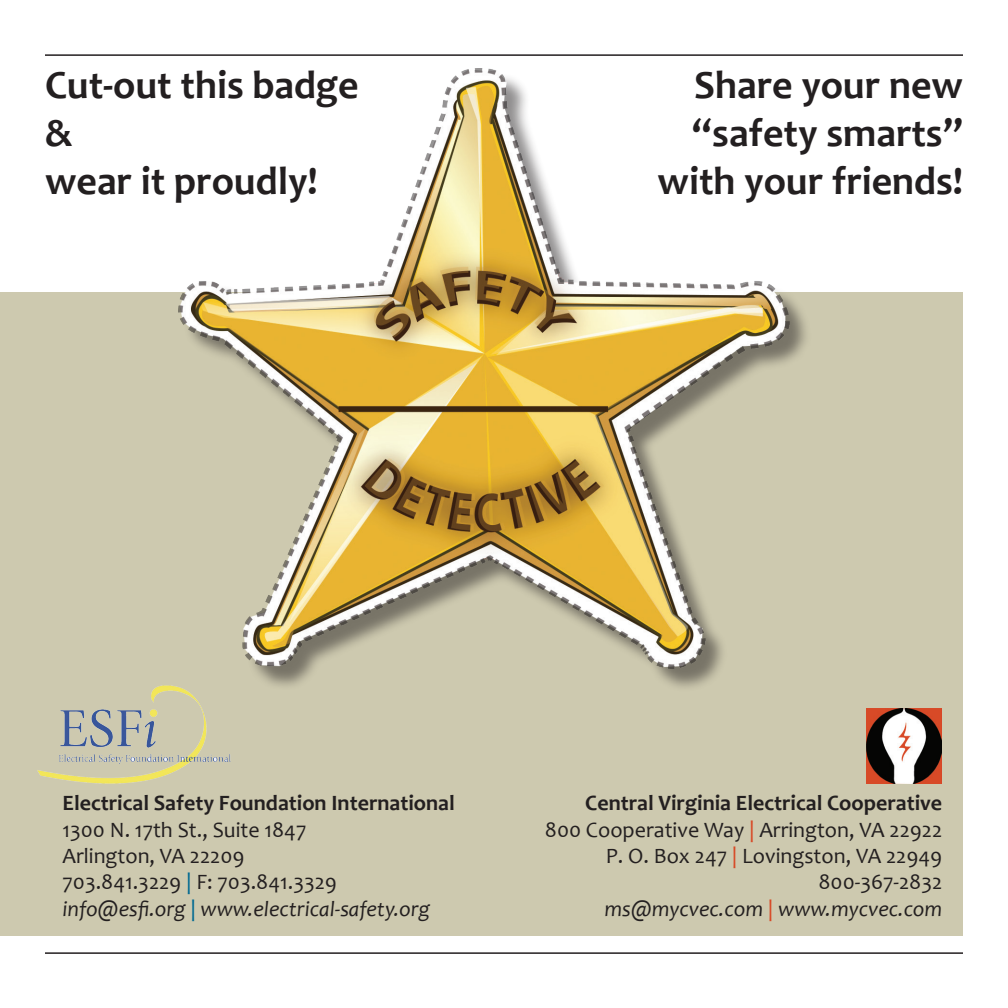
<style>
.page{position:relative;width:1008px;height:1008px;background:#fff}
.page>*{position:absolute;margin:0;border:0;box-sizing:border-box;transform-origin:0 0}
.t1{font:700 40px/48px "Candara";color:#231f20}
.t2{font:22px "Candara";color:#231f20}
.t3{font:700 22px "Candara";color:#231f20}
.t4{font:italic 22px "Candara";color:#231f20}
.s1{color:#006991}
.s2{font-style:normal;color:#006991}
.s3{color:#d84926}
.s4{font-style:normal;color:#d84926}
</style>
<div class="page">
<hr style="left:45px;top:54px;width:918px;height:2px;background:#231f20">
<hr style="left:45px;top:952px;width:918px;height:2px;background:#231f20">
<div style="left:0;top:292px;width:963px;height:644px;background:#cdc9af"></div>
<div style="left:182px;top:72px;width:631px;height:621px;background:#231f20;opacity:.5"></div>
<img style="left:179px;top:68px;width:615px;height:601px">
<img style="left:867px;top:709px;width:75px;height:74px">
<img style="left:37px;top:686px;width:193px;height:97px">
<p class="t1" style="left:45px;top:61px;width:315px">Cut-out this badge</p>
<p class="t1" style="left:45px;top:109px;width:274px">&amp;<br>wear it proudly!</p>
<p class="t1" style="left:694px;top:61px;width:270px">Share your new</p>
<p class="t1" style="left:658px;top:109px;width:307px;text-align:right">“safety smarts” with your friends!</p>
<p class="t3" style="left:63px;top:789px;width:394px">Electrical Safety Foundation International</p>
<p class="t2" style="left:63px;top:816px;width:245px">1300 N. 17th St., Suite 1847</p>
<p class="t2" style="left:63px;top:842px;width:184px">Arlington, VA 22209</p>
<p class="t2" style="left:63px;top:868px;width:276px">703.841.3229 <span class="s1">|</span> F: 703.841.3329</p>
<p class="t4" style="left:63px;top:895px;width:369px">info@esfi.org <span class="s2">|</span> www.electrical-safety.org</p>
<p class="t3" style="left:585px;top:789px;width:358px">Central Virginia Electrical Cooperative</p>
<p class="t2" style="left:545px;top:816px;width:399px">800 Cooperative Way <span class="s3">|</span> Arrington, VA 22922</p>
<p class="t2" style="left:606px;top:842px;width:338px">P. O. Box 247 <span class="s3">|</span> Lovingston, VA 22949</p>
<p class="t2" style="left:819px;top:868px;width:125px">800-367-2832</p>
<p class="t4" style="left:605px;top:895px;width:339px">ms@mycvec.com <span class="s4">|</span> www.mycvec.com</p>
</div>
